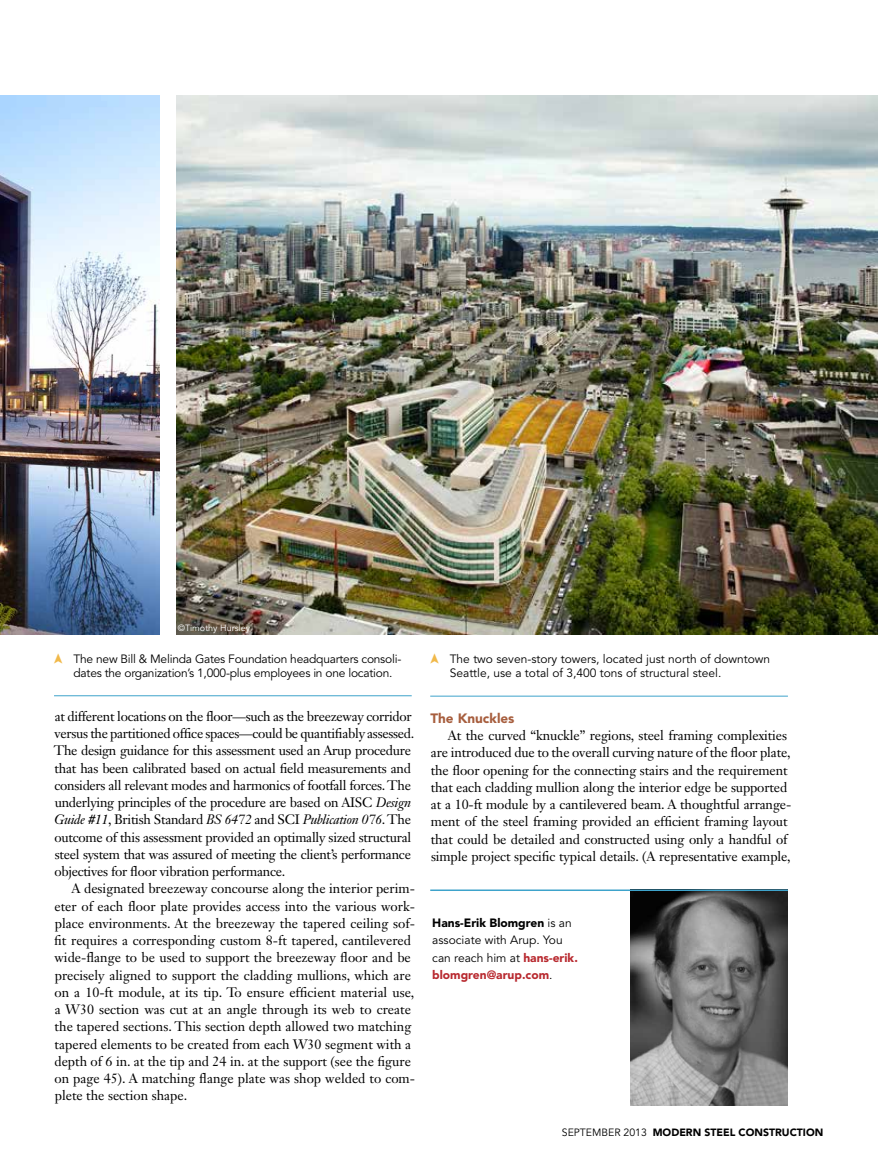
<style>
.page{position:relative;width:878px;height:1175px;background:#fff}
.page>*{position:absolute;margin:0;border:0;box-sizing:border-box;transform-origin:0 0}
.t1{font:13.5px/17.2px "Janson Text LT Std";letter-spacing:-.01em;color:#000}
.t2{font:900 13.5px "Avenir LT Std";color:#a75e3e}
.t3{font:12px/17.2px "Avenir LT Std";color:#000}
.t4{font:12px/13.5px "Avenir LT Std";letter-spacing:-.02em;color:#000}
.t5{font:900 10.5px "Avenir LT Std";color:#000}
.t6{font:9px "Avenir LT Std";color:#fff}
.s1{font-style:italic}
.s2{font-weight:900}
.s3{font-weight:900;color:#b8292f}
.s4{font-weight:400}
</style>
<div class="page">
<img style="left:0;top:96px;width:159px;height:538px">
<img style="left:176px;top:96px;width:702px;height:538px">
<img style="left:630px;top:891px;width:157px;height:215px">
<hr style="left:430px;top:889px;width:357px;height:2px;background:#3ea3cb">
<hr style="left:54px;top:695px;width:357px;height:1px;background:#3ea3cb">
<hr style="left:430px;top:695px;width:357px;height:1px;background:#3ea3cb">
<p class="t6" style="left:178px;top:623px;width:74px">©Timothy Hursley</p>
<p class="t4" style="left:74px;top:652px;width:329px">The new Bill &amp; Melinda Gates Foundation headquarters consoli&shy;dates the organization’s 1,000-plus employees in one location.</p>
<p class="t3" style="left:449px;top:652px;width:322px;line-height:13.5px">The two seven-story towers, located just north of downtown<br>Seattle, use a total of 3,400 tons of structural steel.</p>
<p class="t1" style="left:54px;top:707px;width:362px">at different locations on the floor—such as the breezeway corridor versus the partitioned office spaces—could be quantifiably assessed.<br>The design guidance for this assessment used an Arup procedure that has been calibrated based on actual field measurements and considers all relevant modes and harmonics of footfall forces. The underlying principles of the procedure are based on AISC <span class="s1">Design Guide #11</span>, British Standard <span class="s1">BS 6472</span> and SCI <span class="s1">Publication 076</span>. The outcome of this assessment provided an optimally sized structural steel system that was assured of meeting the client’s performance objectives for floor vibration performance.</p>
<p class="t1" style="left:54px;top:880px;width:362px;text-indent:17px">A designated breezeway concourse along the interior perim&shy;eter of each floor plate provides access into the various work&shy;place environments. At the breezeway the tapered ceiling sof&shy;fit requires a corresponding custom 8-ft tapered, cantilevered wide-flange to be used to support the breezeway floor and be precisely aligned to support the cladding mullions, which are on a 10-ft module, at its tip. To ensure efficient material use, a W30 section was cut at an angle through its web to create the tapered sections. This section depth allowed two matching tapered elements to be created from each W30 segment with a depth of 6 in. at the tip and 24 in. at the support (see the figure on page 45). A matching flange plate was shop welded to com&shy;plete the section shape.</p>
<p class="t2" style="left:430px;top:710px;width:86px">The Knuckles</p>
<p class="t1" style="left:431px;top:726px;width:362px;text-indent:17px">At the curved “knuckle” regions, steel framing complexities are introduced due to the overall curving nature of the floor plate, the floor opening for the connecting stairs and the requirement that each cladding mullion along the interior edge be supported at a 10-ft module by a cantilevered beam. A thoughtful arrange&shy;ment of the steel framing provided an efficient framing layout that could be detailed and constructed using only a handful of simple project specific typical details. (A representative example,</p>
<p class="t3" style="left:432px;top:914px;width:147px"><span class="s2">Hans-Erik Blomgren</span> is an associate with Arup. You can reach him at <span class="s3">hans-erik. blomgren@arup.com</span>.</p>
<p class="t5" style="left:562px;top:1125px;width:263px"><span class="s4">september 2013</span> MODERN STEEL CONSTRUCTION</p>
</div>
